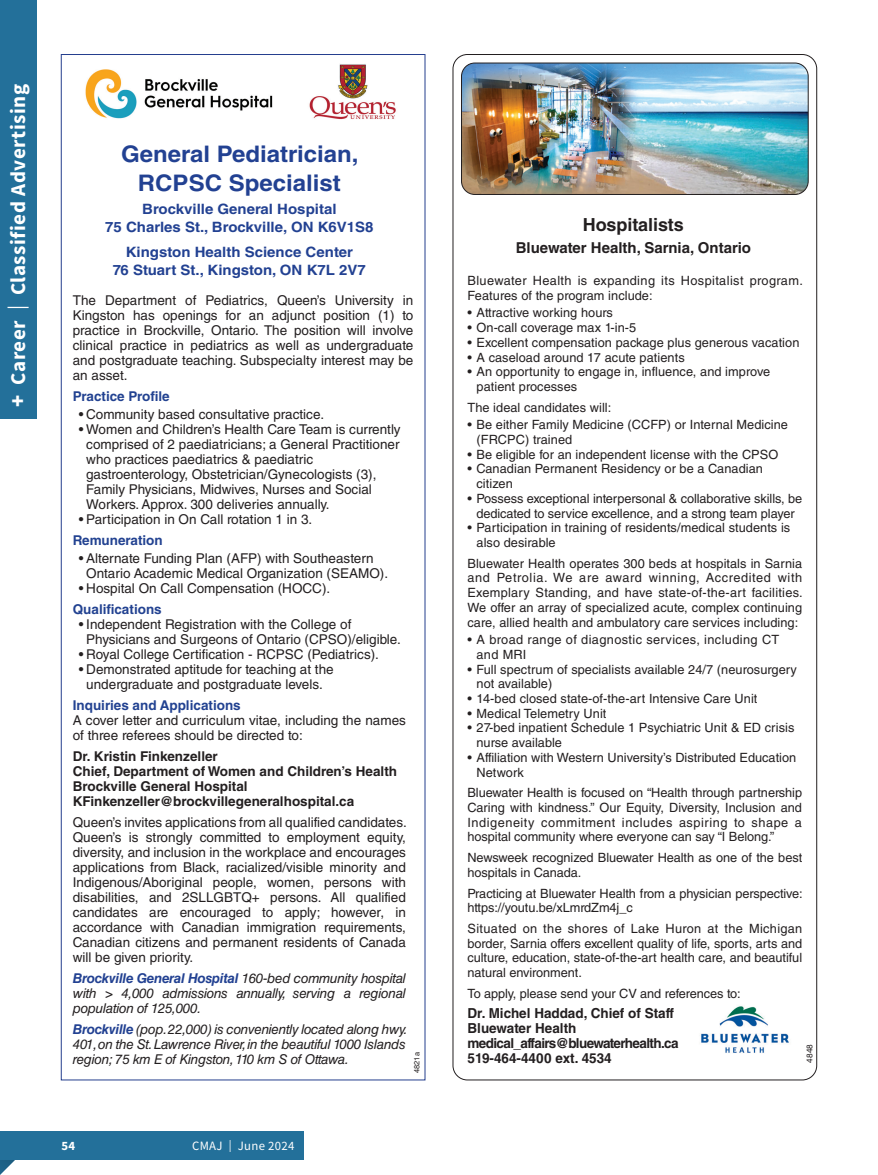
<style>
.page{position:relative;width:878px;height:1175px;background:#fff}
.page>*{position:absolute;margin:0;border:0;box-sizing:border-box;transform-origin:0 0}
.t1{font:700 22.8px/28.8px "Helvetica LT Std";color:#224192;text-align:center;scale:1.05 1}
.t2{font:700 21px "Source Sans Pro";letter-spacing:.025em;color:#fff}
.t3{font:700 18px "Helvetica LT Std";letter-spacing:-.005em;color:#231f20}
.t4{font:700 15px "Helvetica LT Std";color:#231f20}
.t5{font:700 14.25px/18px "Helvetica LT Std";color:#224192;text-align:center;scale:1.05 1}
.t6{font:700 13.8px/14.7px "Helvetica LT Std";color:#231f20}
.t7{font:13.5px/15px "Helvetica LT Std";color:#231f20}
.t8{font:italic 13.5px/15px "Helvetica LT Std";letter-spacing:-.02em;color:#231f20;text-align:justify}
.t9{font:700 13.5px/15px "Helvetica LT Std";color:#231f20}
.t10{font:700 13.5px "Helvetica LT Std";color:#224291}
.t11{font:12.75px/14.7px "Helvetica LT Std";letter-spacing:.005em;color:#231f20}
.t12{font:12.75px/14.7px "Helvetica LT Std";letter-spacing:.03em;color:#231f20}
.t13{font:12.75px "Source Sans Pro";letter-spacing:.025em;color:#fff}
.t14{font:700 12.75px "Source Sans Pro";color:#fff}
.t15{font:8.25px "Helvetica LT Std";color:#231f20}
.t16{font:7.5px "Helvetica LT Std";color:#231f20}
.s1{font-weight:900;font-size:22.5px}
.s2{font-weight:400}
.s3{font-weight:700;color:#224192}
.s4{font-size:12px}
</style>
<div class="page">
<div style="left:0;top:0;width:37px;height:418px;background:#23709a"></div>
<svg style="left:0;top:1159px;width:15px;height:15px"></svg>
<img style="left:85px;top:64px;width:311px;height:56px">
<img style="left:461px;top:63px;width:347px;height:131px">
<div style="left:461px;top:63px;width:347px;height:132px;border:1px solid #231f20;border-radius:13px"></div>
<img style="left:701px;top:1006px;width:88px;height:47px">
<div style="left:0;top:1130px;width:304px;height:29px;background:#23709a"></div>
<h2 class="t2" style="left:4px;top:406px;width:324px;rotate:-90deg"><span class="s1">+</span> Career <span class="s2">|</span> Classified Advertising</h2>
<h2 class="t1" style="left:121px;top:140px;width:227px">General Pediatrician,<br>RCPSC Specialist</h2>
<p class="t5" style="left:105px;top:199px;width:257px">Brockville General Hospital<br>75 Charles St., Brockville, ON K6V1S8</p>
<p class="t5" style="left:113px;top:243px;width:242px">Kingston Health Science Center<br>76 Stuart St., Kingston, ON K7L 2V7</p>
<p class="t7" style="left:73px;top:293px;width:342px;text-align:justify">The Department of Pediatrics, Queen’s University in Kingston has openings for an adjunct position (1) to practice in Brockville, Ontario. The position will involve clinical practice in pediatrics as well as undergraduate and postgraduate teaching. Subspecialty interest may be an asset.</p>
<h3 class="t10" style="left:73px;top:388px;width:98px">Practice Profile</h3>
<p class="t7" style="left:79px;top:407px;width:247px">• Community based consultative practice.</p>
<p class="t7" style="left:86px;top:422px;width:316px;text-indent:-8px">• Women and Children’s Health Care Team is currently comprised of 2 paediatricians; a General Practitioner who practices paediatrics &amp; paediatric gastroenterology, Obstetrician/Gynecologists (3), Family Physicians, Midwives, Nurses and Social Workers. Approx. 300 deliveries annually.</p>
<p class="t7" style="left:79px;top:512px;width:235px">• Participation in On Call rotation 1 in 3.</p>
<h3 class="t10" style="left:73px;top:532px;width:91px">Remuneration</h3>
<p class="t7" style="left:86px;top:551px;width:303px;text-indent:-8px">• Alternate Funding Plan (AFP) with Southeastern<br>Ontario Academic Medical Organization (SEAMO).</p>
<p class="t7" style="left:79px;top:581px;width:253px">• Hospital On Call Compensation (HOCC).</p>
<h3 class="t10" style="left:73px;top:601px;width:90px">Qualifications</h3>
<p class="t7" style="left:86px;top:617px;width:316px;text-indent:-8px">• Independent Registration with the College of<br>Physicians and Surgeons of Ontario (CPSO)/eligible.</p>
<p class="t7" style="left:79px;top:647px;width:302px">• Royal College Certification - RCPSC (Pediatrics).</p>
<p class="t7" style="left:79px;top:662px;width:256px;text-align:center">• Demonstrated aptitude for teaching at the undergraduate and postgraduate levels.</p>
<h3 class="t10" style="left:73px;top:697px;width:169px">Inquiries and Applications</h3>
<p class="t7" style="left:73px;top:713px;width:335px">A cover letter and curriculum vitae, including the names of three referees should be directed to:</p>
<p class="t9" style="left:73px;top:748px;width:147px">Dr. Kristin Finkenzeller</p>
<p class="t9" style="left:73px;top:763px;width:326px">Chief, Department of Women and Children’s Health<br>Brockville General Hospital<br>KFinkenzeller@brockvillegeneralhospital.ca</p>
<p class="t7" style="left:73px;top:815px;width:335px;text-align:justify">Queen’s invites applications from all qualified candidates.<br>Queen’s is strongly committed to employment equity, diversity, and inclusion in the workplace and encourages applications from Black, racialized/visible minority and Indigenous/Aboriginal people, women, persons with disabilities, and 2SLLGBTQ+ persons. All qualified candidates are encouraged to apply; however, in accordance with Canadian immigration requirements, Canadian citizens and permanent residents of Canada will be given priority.</p>
<p class="t8" style="left:73px;top:971px;width:334px"><span class="s3">Brockville General Hospital</span> 160-bed community hospital with &gt; 4,000 admissions annually, serving a regional population of 125,000.</p>
<p class="t8" style="left:73px;top:1022px;width:336px;text-align:left"><span class="s3">Brockville</span> (pop. 22,000) is conveniently located along hwy.<br>401, on the St. Lawrence River, in the beautiful 1000 Islands region; 75 km E of Kingston, 110 km S of Ottawa.</p>
<p class="t16" style="left:412px;top:1073px;width:22px;rotate:-90deg">4821a</p>
<p class="t14" style="left:62px;top:1137px;width:15px">54</p>
<p class="t13" style="left:192px;top:1137px;width:104px">CMAJ <span class="s4">|</span> June 2024</p>
<h3 class="t3" style="left:582px;top:213px;width:103px">Hospitalists</h3>
<p class="t4" style="left:515px;top:239px;width:237px">Bluewater Health, Sarnia, Ontario</p>
<p class="t12" style="left:467px;top:273px;width:337px">Bluewater Health is expanding its Hospitalist program.<br>Features of the program include:</p>
<p class="t11" style="left:467px;top:305px;width:147px">• Attractive working hours</p>
<p class="t11" style="left:467px;top:320px;width:170px">• On-call coverage max 1-in-5</p>
<p class="t11" style="left:467px;top:335px;width:333px">• Excellent compensation package plus generous vacation</p>
<p class="t11" style="left:467px;top:350px;width:219px">• A caseload around 17 acute patients</p>
<p class="t11" style="left:476px;top:364px;width:295px;text-indent:-9px">• An opportunity to engage in, influence, and improve patient processes</p>
<p class="t11" style="left:467px;top:400px;width:145px">The ideal candidates will:</p>
<p class="t11" style="left:476px;top:417px;width:313px;text-indent:-9px">• Be either Family Medicine (CCFP) or Internal Medicine (FRCPC) trained</p>
<p class="t11" style="left:467px;top:447px;width:312px">• Be eligible for an independent license with the CPSO</p>
<p class="t11" style="left:476px;top:461px;width:288px;text-indent:-9px">• Canadian Permanent Residency or be a Canadian citizen</p>
<p class="t11" style="left:467px;top:491px;width:336px;text-align:center">• Possess exceptional interpersonal &amp; collaborative skills, be dedicated to service excellence, and a strong team player</p>
<p class="t11" style="left:476px;top:520px;width:315px;text-indent:-9px">• Participation in training of residents/medical students is also desirable</p>
<p class="t11" style="left:467px;top:556px;width:337px;text-align:justify">Bluewater Health operates 300 beds at hospitals in Sarnia and Petrolia. We are award winning, Accredited with Exemplary Standing, and have state-of-the-art facilities.<br>We offer an array of specialized acute, complex continuing care, allied health and ambulatory care services including:</p>
<p class="t12" style="left:476px;top:632px;width:304px;text-indent:-9px">• A broad range of diagnostic services, including CT and MRI</p>
<p class="t11" style="left:476px;top:662px;width:322px;text-indent:-9px">• Full spectrum of specialists available 24/7 (neurosurgery not available)</p>
<p class="t11" style="left:467px;top:691px;width:291px">• 14-bed closed state-of-the-art Intensive Care Unit</p>
<p class="t11" style="left:467px;top:706px;width:140px">• Medical Telemetry Unit</p>
<p class="t11" style="left:476px;top:720px;width:319px;text-indent:-9px">• 27-bed inpatient Schedule 1 Psychiatric Unit &amp; ED crisis nurse available</p>
<p class="t11" style="left:476px;top:750px;width:321px;text-indent:-9px">• Affiliation with Western University’s Distributed Education<br>Network</p>
<p class="t11" style="left:467px;top:785px;width:336px;text-align:justify">Bluewater Health is focused on “Health through partnership Caring with kindness.” Our Equity, Diversity, Inclusion and Indigeneity commitment includes aspiring to shape a hospital community where everyone can say “I Belong.”</p>
<p class="t11" style="left:467px;top:850px;width:336px">Newsweek recognized Bluewater Health as one of the best hospitals in Canada.</p>
<p class="t11" style="left:467px;top:885px;width:337px">Practicing at Bluewater Health from a physician perspective: https://youtu.be/xLmrdZm4j_c</p>
<p class="t11" style="left:467px;top:921px;width:336px;text-align:justify">Situated on the shores of Lake Huron at the Michigan border, Sarnia offers excellent quality of life, sports, arts and culture, education, state-of-the-art health care, and beautiful natural environment.</p>
<p class="t11" style="left:467px;top:986px;width:275px">To apply, please send your CV and references to:</p>
<p class="t6" style="left:467px;top:1006px;width:213px">Dr. Michel Haddad, Chief of Staff<br>Bluewater Health medical_affairs@bluewaterhealth.ca</p>
<p class="t6" style="left:467px;top:1050px;width:146px">519-464-4400 ext. 4534</p>
<p class="t15" style="left:804px;top:1062px;width:20px;rotate:-90deg">4848</p>
</div>
